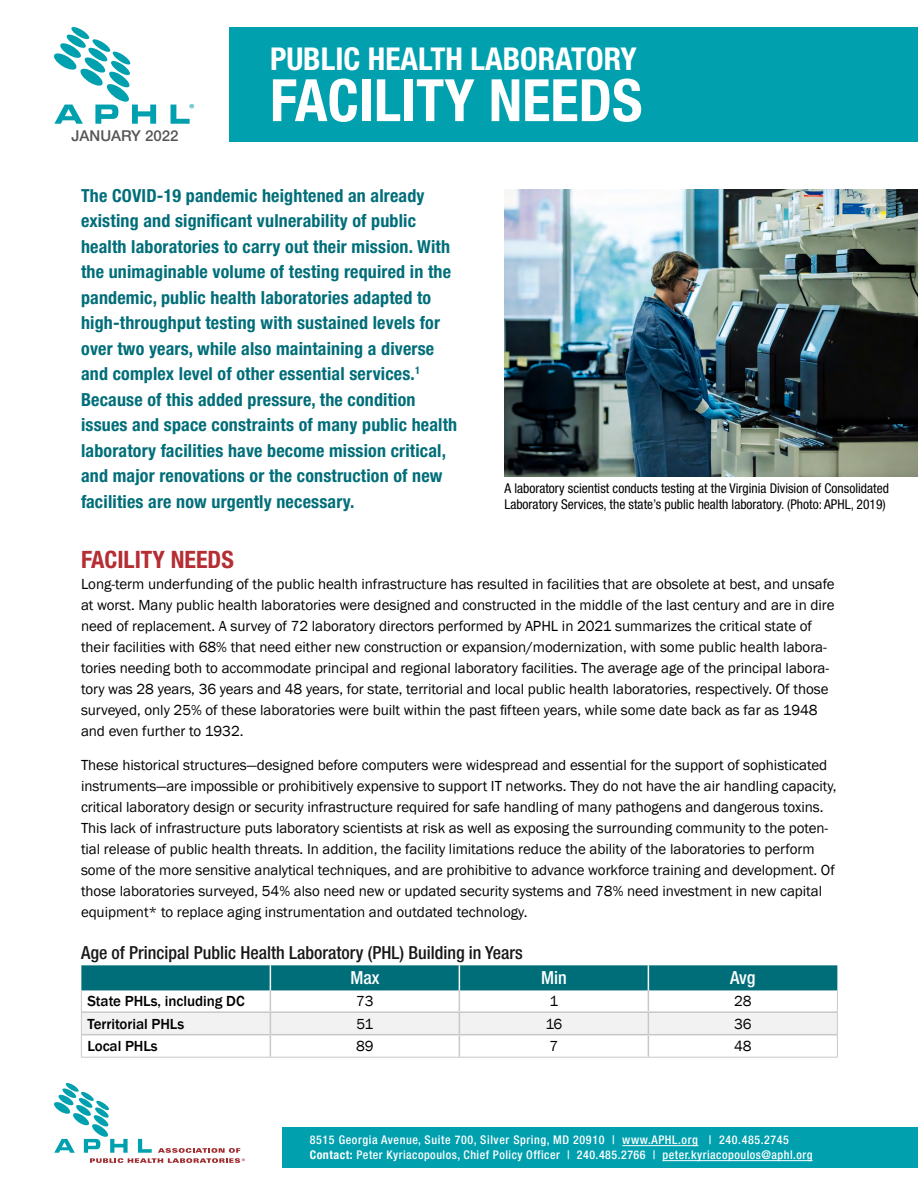
<style>
.page{position:relative;width:918px;height:1188px;background:#fff}
.page>*{position:absolute;margin:0;border:0;box-sizing:border-box;transform-origin:0 0}
.t1{font:700 condensed 58.5px "Helvetica Neue LT Std";color:#fff}
.t2{font:700 condensed 31.5px "Helvetica Neue LT Std";color:#fff}
.Header_1{font:700 condensed 24px "Helvetica Neue LT Std";color:#b42e34}
.Intro_Text{font:700 condensed 18px/25.5px "Helvetica Neue LT Std";letter-spacing:.01em;color:#006e79}
.Table_Name{font:500 condensed 18px "Helvetica Neue LT Std";color:#181818}
.Table_Header{font:500 condensed 18px "Helvetica Neue LT Std";color:#fff}
.Body{font:15px/21px "Franklin Gothic";letter-spacing:-.005em;color:#000}
.Body-2{font:500 15px "Franklin Gothic";letter-spacing:-.005em;color:#000}
.t3{font:500 15px "Helvetica Neue LT Std";color:#555}
.Photo_Caption{font:condensed 13.5px/16.5px "Helvetica Neue LT Std";color:#000}
.t4{font:13.05px "Myriad Pro";color:#00a0af}
.t5{font:500 condensed 12px/15px "Helvetica Neue LT Std";letter-spacing:.04em;color:#fff}
.t6{font:8.1px "Myriad Pro";color:#a02c2f}
.s1{font-weight:700}
</style>
<div class="page">
<div style="left:283px;top:1127px;width:635px;height:41px;background:#00a0af"></div>
<hr style="left:622px;top:1145px;width:76px;height:1px;background:#fff">
<hr style="left:663px;top:1160px;width:150px;height:1px;background:#fff">
<svg style="left:54px;top:1083px;width:186px;height:80px"></svg>
<div style="left:230px;top:27px;width:688px;height:115px;background:#00a0af"></div>
<svg style="left:171px;top:105px;width:19px;height:19px"></svg>
<svg style="left:54px;top:27px;width:102px;height:97px"></svg>
<hr style="left:81px;top:1057px;width:189px;height:1px;background:#c7c8ca">
<hr style="left:270px;top:1057px;width:189px;height:1px;background:#c7c8ca">
<hr style="left:459px;top:1057px;width:189px;height:1px;background:#c7c8ca">
<hr style="left:648px;top:1057px;width:190px;height:1px;background:#c7c8ca">
<svg style="left:81px;top:965px;width:757px;height:92px"></svg>
<img style="left:504px;top:189px;width:414px;height:287px">
<p class="t3" style="left:72px;top:127px;width:108px">JANUARY 2022</p>
<p class="t4" style="left:189px;top:101px;width:7px">®</p>
<h2 class="t2" style="left:270px;top:40px;width:369px">PUBLIC HEALTH LABORATORY</h2>
<h1 class="t1" style="left:270px;top:65px;width:374px">FACILITY NEEDS</h1>
<p class="Intro_Text" style="left:81px;top:182px;width:378px">The COVID-19 pandemic heightened an already existing and significant vulnerability of public health laboratories to carry out their mission. With the unimaginable volume of testing required in the pandemic, public health laboratories adapted to high-throughput testing with sustained levels for over two years, while also maintaining a diverse and complex level of other essential services.<sup>1<br></sup>Because of this added pressure, the condition issues and space constraints of many public health laboratory facilities have become mission critical, and major renovations or the construction of new facilities are now urgently necessary.</p>
<p class="Header_1" style="left:81px;top:545px;width:154px">FACILITY NEEDS</p>
<p class="Body" style="left:81px;top:574px;width:755px">Long-term underfunding of the public health infrastructure has resulted in facilities that are obsolete at best, and unsafe at worst. Many public health laboratories were designed and constructed in the middle of the last century and are in dire need of replacement. A survey of 72 laboratory directors performed by APHL in 2021 summarizes the critical state of their facilities with 68% that need either new construction or expansion/modernization, with some public health labora&shy;tories needing both to accommodate principal and regional laboratory facilities. The average age of the principal labora&shy;tory was 28 years, 36 years and 48 years, for state, territorial and local public health laboratories, respectively. Of those surveyed, only 25% of these laboratories were built within the past fifteen years, while some date back as far as 1948 and even further to 1932.</p>
<p class="Body" style="left:81px;top:755px;width:757px">These historical structures—designed before computers were widespread and essential for the support of sophisticated instruments—are impossible or prohibitively expensive to support IT networks. They do not have the air handling capacity, critical laboratory design or security infrastructure required for safe handling of many pathogens and dangerous toxins.<br>This lack of infrastructure puts laboratory scientists at risk as well as exposing the surrounding community to the poten&shy;tial release of public health threats. In addition, the facility limitations reduce the ability of the laboratories to perform some of the more sensitive analytical techniques, and are prohibitive to advance workforce training and development. Of those laboratories surveyed, 54% also need new or updated security systems and 78% need investment in new capital equipment* to replace aging instrumentation and outdated technology.</p>
<p class="Table_Name" style="left:81px;top:941px;width:443px">Age of Principal Public Health Laboratory (PHL) Building in Years</p>
<p class="Table_Header" style="left:350px;top:967px;width:30px">Max</p>
<p class="Table_Header" style="left:541px;top:967px;width:27px">Min</p>
<p class="Table_Header" style="left:730px;top:967px;width:27px">Avg</p>
<p class="Body-2" style="left:87px;top:992px;width:159px">State PHLs, including DC</p>
<p class="Body" style="left:356px;top:991px;width:19px">73</p>
<p class="Body" style="left:549px;top:991px;width:10px">1</p>
<p class="Body" style="left:734px;top:991px;width:19px">28</p>
<p class="Body-2" style="left:87px;top:1014px;width:98px">Territorial PHLs</p>
<p class="Body" style="left:357px;top:1014px;width:18px">51</p>
<p class="Body" style="left:545px;top:1014px;width:19px">16</p>
<p class="Body" style="left:734px;top:1014px;width:19px">36</p>
<p class="Body-2" style="left:87px;top:1037px;width:72px">Local PHLs</p>
<p class="Body" style="left:356px;top:1036px;width:19px">89</p>
<p class="Body" style="left:549px;top:1036px;width:10px">7</p>
<p class="Body" style="left:734px;top:1036px;width:19px">48</p>
<p class="Photo_Caption" style="left:504px;top:480px;width:386px">A laboratory scientist conducts testing at the Virginia Division of Consolidated<br>Laboratory Services, the state’s public health laboratory. (Photo: APHL, 2019)</p>
<p class="t6" style="left:242px;top:1156px;width:5px">®</p>
<p class="t5" style="left:310px;top:1132px;width:504px">8515 Georgia Avenue, Suite 700, Silver Spring, MD 20910 | www.APHL.org | 240.485.2745<br><span class="s1">Contact:</span> Peter Kyriacopoulos, Chief Policy Officer | 240.485.2766 | peter.kyriacopoulos@aphl.org</p>
</div>
